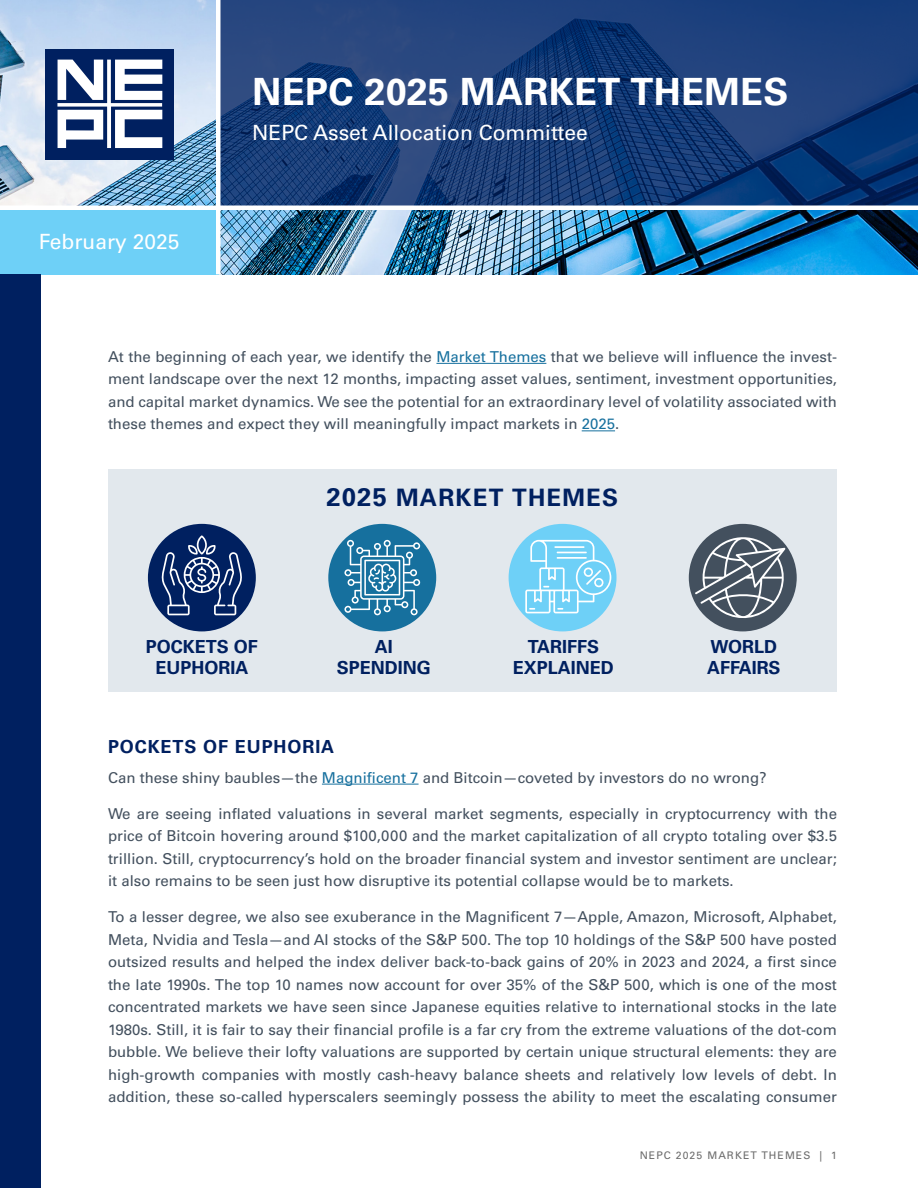
<style>
.page{position:relative;width:918px;height:1188px;background:#fff}
.page>*{position:absolute;margin:0;border:0;box-sizing:border-box;transform-origin:0 0}
.Doc_Title_-_Quarter_Page{font:700 37.5px "Univers LT Pro 65";letter-spacing:.01em;color:#fff}
.Heading{font:700 24px "Univers LT Pro 65";letter-spacing:.05em;color:#002060}
.Doc_Subtitle_-_Quarter_Page{font:21px "Univers LT Pro 55 Roman";color:#fff}
.Heading-2{font:700 18px/21px "Univers LT Pro 65";color:#002060;text-align:center}
.Heading-3{font:700 18px "Univers LT Pro 65";letter-spacing:.05em;color:#002060}
.Main_Body_Text{font:15px/22.5px "Univers LT Pro 55 Roman";color:#43505e;text-align:justify}
.Main_Body_Text-2{font:10.5px "Univers LT Pro 55 Roman";letter-spacing:.1em;color:#6b6b6b}
.s1{color:#16709e}
.s2{font-size:25.5px}
</style>
<div class="page">
<hr style="left:436px;top:363px;width:110px;height:1px;background:#16709e">
<hr style="left:582px;top:430px;width:33px;height:1px;background:#16709e">
<hr style="left:322px;top:784px;width:97px;height:1px;background:#16709e">
<img style="left:0;top:0;width:918px;height:274px">
<svg style="left:220px;top:0;width:698px;height:206px"></svg>
<div style="left:0;top:208px;width:218px;height:66px;background:#6ed0f7"></div>
<hr style="left:216px;top:0;width:4px;height:274px;background:#fff">
<div style="left:0;top:274px;width:40px;height:914px;background:#002060"></div>
<hr style="left:0;top:206px;width:918px;height:4px;background:#fff">
<div style="left:45px;top:50px;width:129px;height:110px;background:#002060"></div>
<svg style="left:57px;top:60px;width:105px;height:88px"></svg>
<div style="left:108px;top:470px;width:729px;height:222px;background:#e2e8ed"></div>
<div style="left:148px;top:524px;width:108px;height:107px;background:#002060;border-radius:50%"></div>
<div style="left:328px;top:524px;width:108px;height:107px;background:#16709e;border-radius:50%"></div>
<div style="left:509px;top:524px;width:108px;height:107px;background:#6ed0f7;border-radius:50%"></div>
<div style="left:689px;top:524px;width:108px;height:107px;background:#43505e;border-radius:50%"></div>
<svg style="left:694px;top:533px;width:93px;height:89px"></svg>
<svg style="left:525px;top:540px;width:86px;height:73px"></svg>
<svg style="left:161px;top:535px;width:81px;height:80px"></svg>
<svg style="left:344px;top:540px;width:76px;height:75px"></svg>
<p class="Doc_Title_-_Quarter_Page" style="left:252px;top:65px;width:538px">NEPC 2025 MARKET THEMES</p>
<p class="Doc_Subtitle_-_Quarter_Page" style="left:39px;top:227px;width:142px">February 2025</p>
<p class="Doc_Subtitle_-_Quarter_Page" style="left:252px;top:118px;width:337px">NEPC Asset Allocation Committee</p>
<p class="Main_Body_Text" style="left:108px;top:345px;width:731px">At the beginning of each year, we identify the <span class="s1">Market Themes</span> that we believe will influence the invest&shy;ment landscape over the next 12 months, impacting asset values, sentiment, investment opportunities, and capital market dynamics. We see the potential for an extraordinary level of volatility associated with these themes and expect they will meaningfully impact markets in <span class="s1">2025</span>.</p>
<p class="Heading" style="left:326px;top:481px;width:293px"><span class="s2">2025</span> MARKET THEMES</p>
<p class="Heading-2" style="left:146px;top:636px;width:114px">POCKETS OF<br>EUPHORIA</p>
<p class="Heading-2" style="left:375px;top:636px;width:19px">AI</p>
<p class="Heading-2" style="left:337px;top:657px;width:96px">SPENDING</p>
<p class="Heading-2" style="left:528px;top:636px;width:73px">TARIFFS</p>
<p class="Heading-2" style="left:513px;top:657px;width:102px">EXPLAINED</p>
<p class="Heading-2" style="left:707px;top:636px;width:75px;text-align:left">WORLD<br>AFFAIRS</p>
<p class="Heading-3" style="left:108px;top:734px;width:228px">POCKETS OF EUPHORIA</p>
<p class="Main_Body_Text" style="left:108px;top:765px;width:660px">Can these shiny baubles—the <span class="s1">Magnificent 7</span> and Bitcoin—coveted by investors do no wrong?</p>
<p class="Main_Body_Text" style="left:108px;top:801px;width:731px">We are seeing inflated valuations in several market segments, especially in cryptocurrency with the price of Bitcoin hovering around $100,000 and the market capitalization of all crypto totaling over $3.5 trillion. Still, cryptocurrency’s hold on the broader financial system and investor sentiment are unclear; it also remains to be seen just how disruptive its potential collapse would be to markets.</p>
<p class="Main_Body_Text" style="left:108px;top:905px;width:730px">To a lesser degree, we also see exuberance in the Magnificent 7—Apple, Amazon, Microsoft, Alphabet, Meta, Nvidia and Tesla—and AI stocks of the S&amp;P 500. The top 10 holdings of the S&amp;P 500 have posted outsized results and helped the index deliver back-to-back gains of 20% in 2023 and 2024, a first since the late 1990s. The top 10 names now account for over 35% of the S&amp;P 500, which is one of the most concentrated markets we have seen since Japanese equities relative to international stocks in the late 1980s. Still, it is fair to say their financial profile is a far cry from the extreme valuations of the dot-com bubble. We believe their lofty valuations are supported by certain unique structural elements: they are high-growth companies with mostly cash-heavy balance sheets and relatively low levels of debt. In addition, these so-called hyperscalers seemingly possess the ability to meet the escalating consumer</p>
<p class="Main_Body_Text-2" style="left:640px;top:1148px;width:199px">NEPC 2025 MARKET THEMES | 1</p>
</div>
